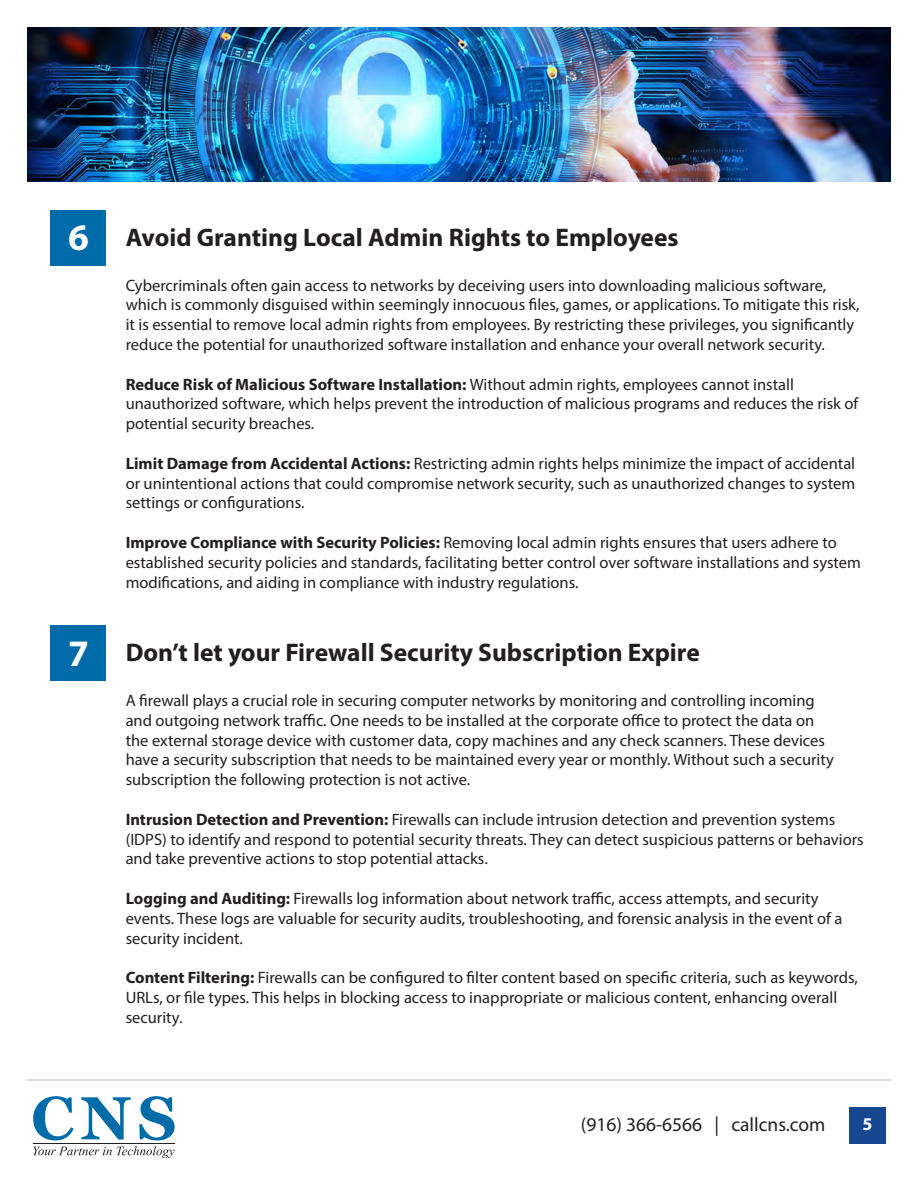
<style>
.page{position:relative;width:918px;height:1188px;background:#fff}
.page>*{position:absolute;margin:0;border:0;box-sizing:border-box;transform-origin:0 0}
.t1{font:700 37.5px "Myriad Pro";color:#fff}
.t2{font:700 25.5px "Myriad Pro";color:#231f20}
.t3{font:19.5px "Myriad Pro";color:#231f20}
.t4{font:700 18px "Myriad Pro";color:#fff}
.t5{font:16.5px/19.8px "Myriad Pro";color:#231f20}
.s1{font-weight:700}
</style>
<div class="page">
<div style="left:849px;top:1107px;width:37px;height:37px;background:#174791"></div>
<svg style="left:33px;top:1096px;width:41px;height:44px"></svg>
<svg style="left:81px;top:1097px;width:50px;height:43px"></svg>
<svg style="left:139px;top:1096px;width:36px;height:44px"></svg>
<svg style="left:33px;top:1146px;width:142px;height:12px"></svg>
<hr style="left:33px;top:1143px;width:142px;height:1px;background:#231f20">
<hr style="left:27px;top:1079px;width:864px;height:2px;background:#d2d3d4">
<div style="left:51px;top:210px;width:55px;height:56px;background:#006ba9"></div>
<div style="left:51px;top:626px;width:55px;height:55px;background:#006ba9"></div>
<img style="left:27px;top:27px;width:864px;height:154px">
<p class="t1" style="left:68px;top:213px;width:22px">6</p>
<p class="t1" style="left:68px;top:629px;width:22px">7</p>
<p class="t2" style="left:126px;top:220px;width:554px">Avoid Granting Local Admin Rights to Employees</p>
<p class="t5" style="left:126px;top:275px;width:736px">Cybercriminals often gain access to networks by deceiving users into downloading malicious software, which is commonly disguised within seemingly innocuous files, games, or applications. To mitigate this risk, it is essential to remove local admin rights from employees. By restricting these privileges, you significantly reduce the potential for unauthorized software installation and enhance your overall network security.</p>
<p class="t5" style="left:126px;top:374px;width:734px"><span class="s1">Reduce Risk of Malicious Software Installation:</span> Without admin rights, employees cannot install unauthorized software, which helps prevent the introduction of malicious programs and reduces the risk of potential security breaches.</p>
<p class="t5" style="left:126px;top:453px;width:731px;text-align:justify"><span class="s1">Limit Damage from Accidental Actions:</span> Restricting admin rights helps minimize the impact of accidental or unintentional actions that could compromise network security, such as unauthorized changes to system settings or configurations.</p>
<p class="t5" style="left:126px;top:532px;width:737px"><span class="s1">Improve Compliance with Security Policies:</span> Removing local admin rights ensures that users adhere to established security policies and standards, facilitating better control over software installations and system modifications, and aiding in compliance with industry regulations.</p>
<p class="t2" style="left:126px;top:636px;width:576px">Don’t let your Firewall Security Subscription Expire</p>
<p class="t5" style="left:126px;top:690px;width:710px">A firewall plays a crucial role in securing computer networks by monitoring and controlling incoming and outgoing network traffic. One needs to be installed at the corporate office to protect the data on the external storage device with customer data, copy machines and any check scanners. These devices have a security subscription that needs to be maintained every year or monthly. Without such a security subscription the following protection is not active.</p>
<p class="t5" style="left:126px;top:809px;width:739px"><span class="s1">Intrusion Detection and Prevention:</span> Firewalls can include intrusion detection and prevention systems (IDPS) to identify and respond to potential security threats. They can detect suspicious patterns or behaviors and take preventive actions to stop potential attacks.</p>
<p class="t5" style="left:126px;top:888px;width:718px"><span class="s1">Logging and Auditing:</span> Firewalls log information about network traffic, access attempts, and security events. These logs are valuable for security audits, troubleshooting, and forensic analysis in the event of a security incident.</p>
<p class="t5" style="left:126px;top:968px;width:734px"><span class="s1">Content Filtering:</span> Firewalls can be configured to filter content based on specific criteria, such as keywords,<br>URLs, or file types. This helps in blocking access to inappropriate or malicious content, enhancing overall security.</p>
<p class="t3" style="left:581px;top:1112px;width:246px">(916) 366-6566 | callcns.com</p>
<p class="t4" style="left:863px;top:1112px;width:11px">5</p>
</div>
